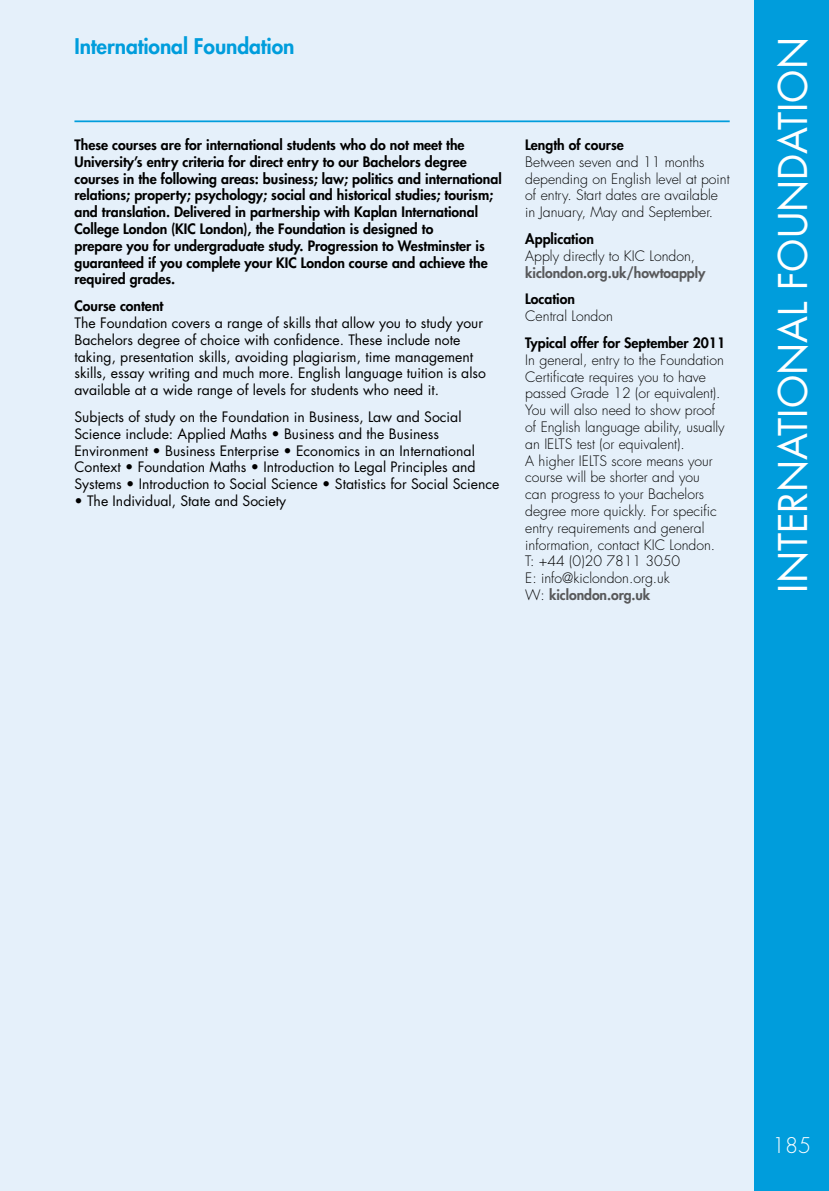
<style>
.page{position:relative;width:829px;height:1191px;background:#fff}
.page>*{position:absolute;margin:0;border:0;box-sizing:border-box;transform-origin:0 0}
.t1{font:38.5px "Futura";color:#fff}
.t2{font:800 21px "Futura";letter-spacing:-.005em;color:#009ddc}
.t3{font:300 21px "Futura";color:#fff}
.t4{font:14px/16.8px "Futura";color:#000}
.t5{font:800 14px/16.8px "Futura";color:#000}
.t6{font:300 14px/16.8px "Futura";color:#000}
.t7{font:800 14px "Futura";letter-spacing:-.005em;color:#58595b}
.s1{font-weight:800;color:#58595b}
</style>
<div class="page">
<div style="left:0;top:0;width:828px;height:1191px;background:#e5f0fa"></div>
<div style="left:754px;top:0;width:74px;height:1191px;background:#009ddc"></div>
<hr style="left:74px;top:120px;width:655px;height:2px;background:#009ddc">
<h2 class="t2" style="left:74px;top:33px;width:221px">International Foundation</h2>
<p class="t5" style="left:74px;top:136px;width:429px">These courses are for international students who do not meet the University’s entry criteria for direct entry to our Bachelors degree courses in the following areas: business; law; politics and international relations; property; psychology; social and historical studies; tourism; and translation. Delivered in partnership with Kaplan International College London (KIC London), the Foundation is designed to<br>prepare you for undergraduate study. Progression to Westminster is guaranteed if you complete your KIC London course and achieve the required grades.</p>
<p class="t5" style="left:74px;top:298px;width:90px">Course content</p>
<p class="t4" style="left:74px;top:315px;width:413px">The Foundation covers a range of skills that allow you to study your Bachelors degree of choice with confidence. These include note taking, presentation skills, avoiding plagiarism, time management skills, essay writing and much more. English language tuition is also available at a wide range of levels for students who need it.</p>
<p class="t4" style="left:74px;top:408px;width:426px">Subjects of study on the Foundation in Business, Law and Social Science include: Applied Maths • Business and the Business Environment • Business Enterprise • Economics in an International Context • Foundation Maths • Introduction to Legal Principles and Systems • Introduction to Social Science • Statistics for Social Science</p>
<p class="t4" style="left:74px;top:492px;width:213px">• The Individual, State and Society</p>
<p class="t5" style="left:525px;top:136px;width:100px">Length of course</p>
<p class="t6" style="left:525px;top:154px;width:206px">Between seven and 11 months depending on English level at point of entry. Start dates are available in January, May and September.</p>
<p class="t5" style="left:525px;top:230px;width:70px">Application</p>
<p class="t6" style="left:525px;top:248px;width:171px">Apply directly to KIC London,</p>
<p class="t7" style="left:525px;top:263px;width:181px">kiclondon.org.uk/howtoapply</p>
<p class="t5" style="left:525px;top:291px;width:51px">Location</p>
<p class="t6" style="left:525px;top:308px;width:89px">Central London</p>
<p class="t5" style="left:525px;top:334px;width:201px">Typical offer for September 2011</p>
<p class="t6" style="left:525px;top:351px;width:201px">In general, entry to the Foundation<br>Certificate requires you to have passed Grade 12 (or equivalent).<br>You will also need to show proof of English language ability, usually an IELTS test (or equivalent).<br>A higher IELTS score means your course will be shorter and you<br>can progress to your Bachelors degree more quickly. For specific entry requirements and general information, contact KIC London.<br>T: +44 (0)20 7811 3050<br>E: info@kiclondon.org.uk<br>W: <span class="s1">kiclondon.org.uk</span></p>
<h1 class="t1" style="left:768px;top:592px;width:557px;rotate:-90deg">INTERNATIONAL FOUNDATION</h1>
<h2 class="t3" style="left:772px;top:1132px;width:41px">185</h2>
</div>
